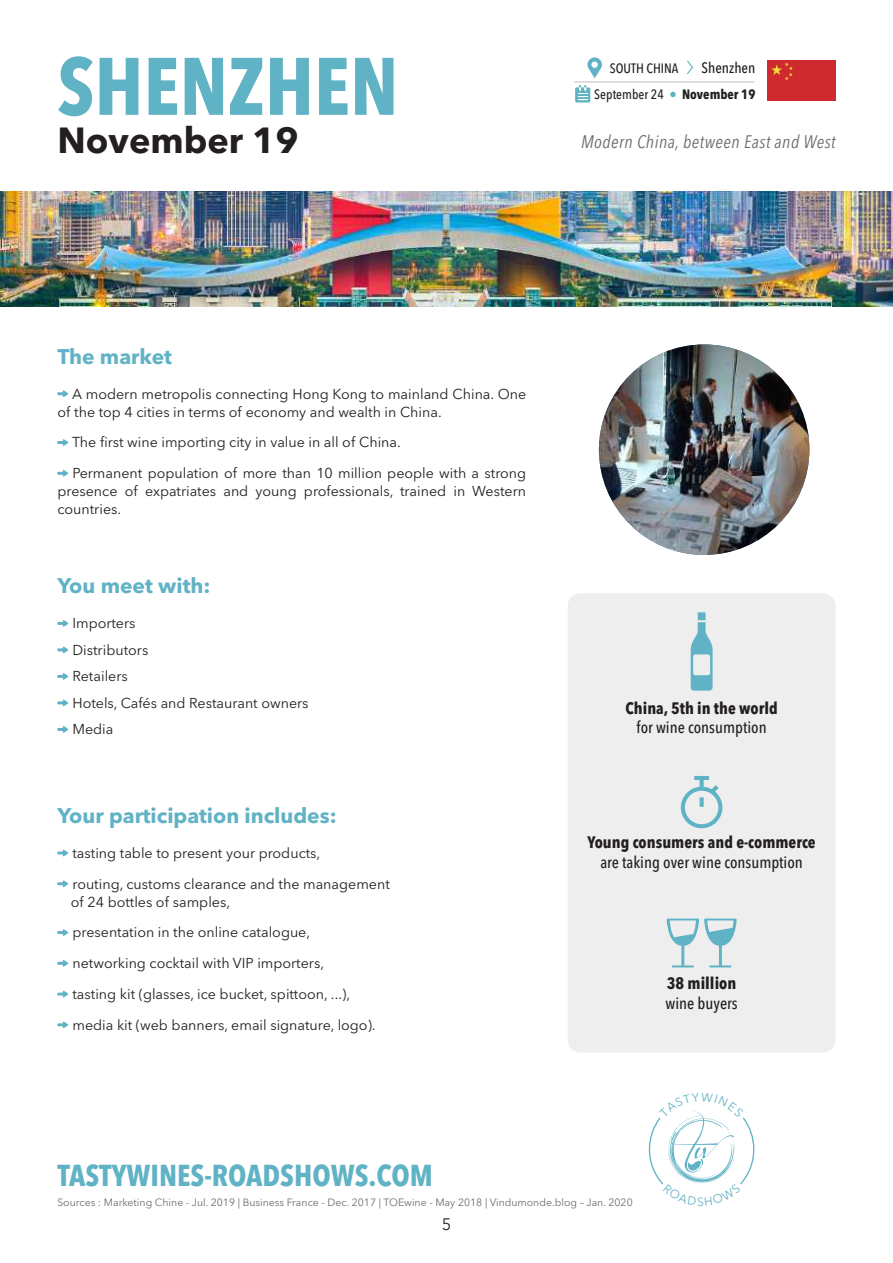
<style>
.page{position:relative;width:893px;height:1263px;background:#fff}
.page>*{position:absolute;margin:0;border:0;box-sizing:border-box;transform-origin:0 0}
.t1{font:700 condensed 80.55px "Avenir Next LT Pro";color:#60b2c5}
.t2{font:700 36px "Avenir Next LT Pro";color:#231f20}
.t3{font:700 condensed 30px "Avenir Next LT Pro";color:#60b2c5}
.t4{font:700 21px "Avenir Next LT Pro";color:#60b2c5}
.t5{font:italic condensed 18px "Avenir Next LT Pro";letter-spacing:.025em;color:#6c6d70}
.t6{font:500 condensed 16.5px "Avenir Next LT Pro";color:#231f20}
.t7{font:700 condensed 16.5px "Avenir Next LT Pro";color:#231f20}
.t8{font:16.5px "Avenir Next LT Pro";color:#231f20}
.t9{font:500 condensed 15px "Avenir Next LT Pro";color:#231f20}
.t10{font:14.25px/30.8px "Avenir Next LT Pro";color:#231f20}
.t11{font:500 condensed 13.5px "Avenir Next LT Pro";color:#231f20}
.t12{font:700 condensed 13.5px "Avenir Next LT Pro";color:#231f20}
.t13{font:10.5px "Avenir Next LT Pro";color:#6c6d70}
</style>
<div class="page">
<div style="left:568px;top:593px;width:268px;height:459px;background:#eeeeef;border-radius:13px"></div>
<img style="left:0;top:191px;width:893px;height:115px">
<div style="left:767px;top:60px;width:69px;height:41px;background:#cf2a30"></div>
<svg style="left:771px;top:63px;width:22px;height:18px"></svg>
<svg style="left:687px;top:60px;width:6px;height:15px"></svg>
<svg style="left:670px;top:92px;width:6px;height:5px"></svg>
<hr style="left:574px;top:81px;width:180px;height:2px;background:#d1d2d4">
<svg style="left:587px;top:57px;width:15px;height:21px"></svg>
<svg style="left:575px;top:85px;width:15px;height:17px"></svg>
<svg style="left:691px;top:612px;width:22px;height:79px"></svg>
<svg style="left:667px;top:918px;width:70px;height:49px"></svg>
<svg style="left:681px;top:776px;width:41px;height:52px"></svg>
<svg style="left:700px;top:797px;width:4px;height:10px"></svg>
<svg style="left:57px;top:390px;width:11px;height:7px"></svg>
<svg style="left:57px;top:439px;width:11px;height:7px"></svg>
<svg style="left:57px;top:470px;width:11px;height:7px"></svg>
<svg style="left:57px;top:620px;width:11px;height:7px"></svg>
<svg style="left:57px;top:646px;width:11px;height:7px"></svg>
<svg style="left:57px;top:673px;width:11px;height:7px"></svg>
<svg style="left:57px;top:699px;width:11px;height:7px"></svg>
<svg style="left:57px;top:726px;width:11px;height:7px"></svg>
<img style="left:599px;top:344px;width:210px;height:211px;border-radius:105px">
<svg style="left:57px;top:849px;width:11px;height:8px"></svg>
<svg style="left:57px;top:880px;width:11px;height:7px"></svg>
<svg style="left:57px;top:929px;width:11px;height:7px"></svg>
<svg style="left:57px;top:960px;width:11px;height:7px"></svg>
<svg style="left:57px;top:990px;width:11px;height:8px"></svg>
<svg style="left:57px;top:1021px;width:11px;height:7px"></svg>
<svg style="left:648px;top:1110px;width:107px;height:75px"></svg>
<h1 class="t1" style="left:57px;top:37px;width:343px">SHENZHEN</h1>
<h2 class="t2" style="left:57px;top:118px;width:243px">November 19</h2>
<p class="t11" style="left:610px;top:60px;width:70px">SOUTH CHINA</p>
<p class="t9" style="left:701px;top:58px;width:55px">Shenzhen</p>
<p class="t11" style="left:594px;top:86px;width:71px">September 24</p>
<p class="t12" style="left:682px;top:86px;width:75px">November 19</p>
<p class="t5" style="left:581px;top:130px;width:256px">Modern China, between East and West</p>
<h3 class="t4" style="left:57px;top:343px;width:116px">The market</h3>
<p class="t10" style="left:57px;top:385px;width:470px;line-height:18px;text-indent:15px">A modern metropolis connecting Hong Kong to mainland China. One of the top 4 cities in terms of economy and wealth in China.</p>
<p class="t10" style="left:72px;top:427px;width:456px">The first wine importing city in value in all of China.<br>Permanent population of more than 10 million people with a strong</p>
<p class="t10" style="left:57px;top:482px;width:470px;line-height:18px">presence of expatriates and young professionals, trained in Western countries.</p>
<h3 class="t4" style="left:57px;top:573px;width:155px">You meet with:</h3>
<p class="t10" style="left:72px;top:610px;width:238px;line-height:26.5px">Importers<br>Distributors<br>Retailers<br>Hotels, Cafés and Restaurant owners<br>Media</p>
<h3 class="t4" style="left:57px;top:803px;width:281px">Your participation includes:</h3>
<p class="t10" style="left:72px;top:837px;width:319px">tasting table to present your products,<br>routing, customs clearance and the management</p>
<p class="t10" style="left:71px;top:886px;width:306px">of 24 bottles of samples,<br>presentation in the online catalogue, networking cocktail with VIP importers,<br>tasting kit (glasses, ice bucket, spittoon, ...), media kit (web banners, email signature, logo).</p>
<h3 class="t3" style="left:57px;top:1157px;width:377px">TASTYWINES-ROADSHOWS.COM</h3>
<p class="t7" style="left:625px;top:698px;width:154px">China, 5th in the world</p>
<p class="t6" style="left:637px;top:718px;width:132px">for wine consumption</p>
<p class="t7" style="left:587px;top:832px;width:230px">Young consumers and e-commerce</p>
<p class="t6" style="left:600px;top:852px;width:204px">are taking over wine consumption</p>
<p class="t7" style="left:667px;top:973px;width:71px">38 million</p>
<p class="t6" style="left:665px;top:993px;width:74px">wine buyers</p>
<p class="t13" style="left:57px;top:1196px;width:577px">Sources : Marketing Chine - Jul. 2019 | Business France - Dec. 2017 | TOEwine - May 2018 | Vindumonde.blog – Jan. 2020</p>
<p class="t8" style="left:442px;top:1214px;width:11px">5</p>
</div>
